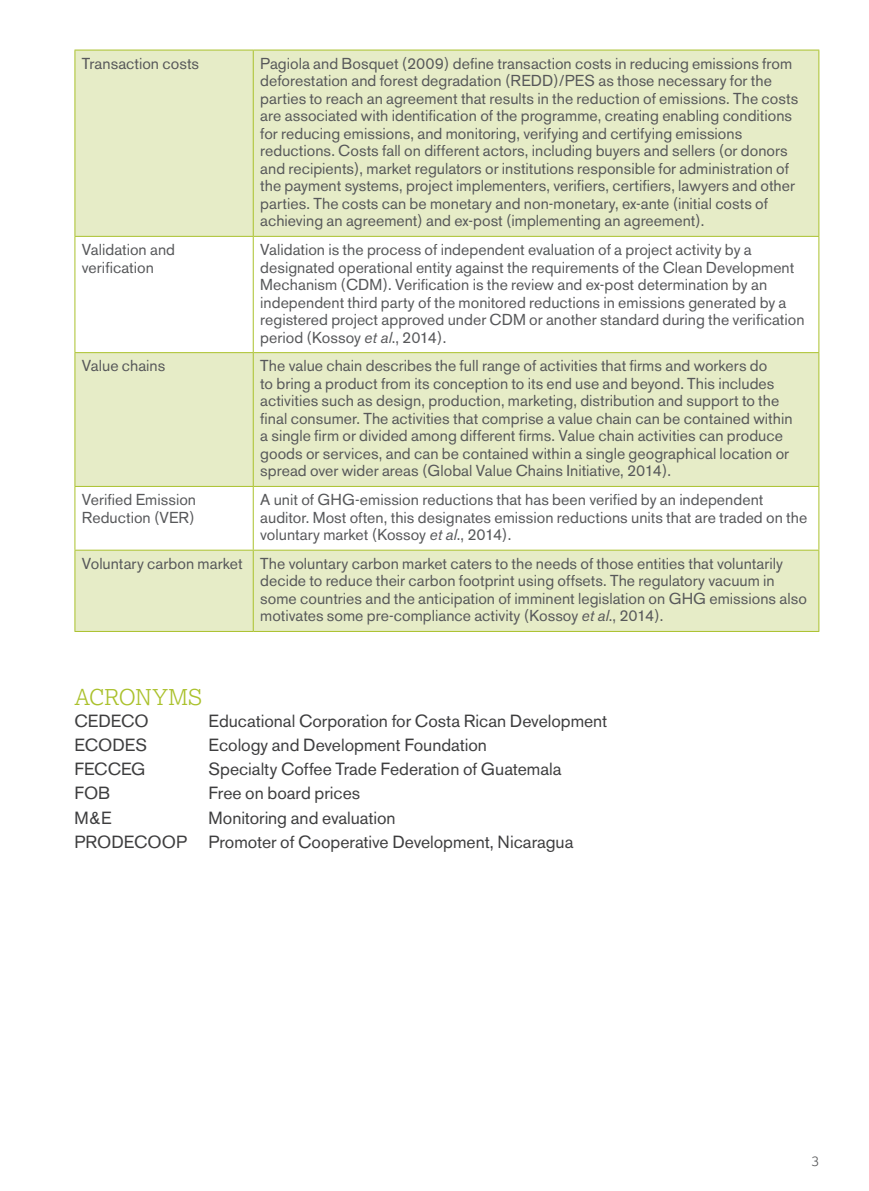
<style>
.page{position:relative;width:869px;height:1191px;background:#fff}
.page>*{position:absolute;margin:0;border:0;box-sizing:border-box;transform-origin:0 0}
.t1{font:300 21.88px "Lexia";letter-spacing:.005em;color:#aac12c}
.t2{font:17.5px/24.2px "Akzidenz Grotesk BE";color:#3e3e3f}
.t3{font:15.75px/17.5px "Akzidenz Grotesk BE";color:#57585a}
.t4{font:300 14px "Lexia";color:#57585a}
.s1{font-style:italic}
</style>
<div class="page">
<div style="left:75px;top:51px;width:743px;height:580px;background:#e6ecc7"></div>
<svg style="left:75px;top:237px;width:743px;height:313px"></svg>
<hr style="left:253px;top:50px;width:1px;height:186px;background:#aac12c">
<hr style="left:253px;top:237px;width:1px;height:115px;background:#aac12c">
<hr style="left:253px;top:353px;width:1px;height:133px;background:#aac12c">
<hr style="left:253px;top:487px;width:1px;height:63px;background:#aac12c">
<hr style="left:253px;top:550px;width:1px;height:81px;background:#aac12c">
<hr style="left:74px;top:237px;width:1px;height:115px;background:#aac12c">
<hr style="left:818px;top:237px;width:1px;height:115px;background:#aac12c">
<hr style="left:74px;top:487px;width:1px;height:63px;background:#aac12c">
<hr style="left:818px;top:487px;width:1px;height:63px;background:#aac12c">
<hr style="left:74px;top:50px;width:179px;height:1px;background:#aac12c">
<hr style="left:74px;top:50px;width:1px;height:186px;background:#aac12c">
<hr style="left:253px;top:50px;width:566px;height:1px;background:#aac12c">
<hr style="left:818px;top:50px;width:1px;height:186px;background:#aac12c">
<hr style="left:74px;top:236px;width:179px;height:1px;background:#aac12c">
<hr style="left:253px;top:236px;width:566px;height:1px;background:#aac12c">
<hr style="left:74px;top:352px;width:179px;height:1px;background:#aac12c">
<hr style="left:74px;top:353px;width:1px;height:133px;background:#aac12c">
<hr style="left:253px;top:352px;width:566px;height:1px;background:#aac12c">
<hr style="left:818px;top:353px;width:1px;height:133px;background:#aac12c">
<hr style="left:74px;top:486px;width:179px;height:1px;background:#aac12c">
<hr style="left:253px;top:486px;width:566px;height:1px;background:#aac12c">
<hr style="left:74px;top:550px;width:179px;height:1px;background:#aac12c">
<hr style="left:74px;top:550px;width:1px;height:81px;background:#aac12c">
<hr style="left:253px;top:550px;width:566px;height:1px;background:#aac12c">
<hr style="left:818px;top:550px;width:1px;height:81px;background:#aac12c">
<hr style="left:74px;top:631px;width:179px;height:1px;background:#aac12c">
<hr style="left:253px;top:631px;width:566px;height:1px;background:#aac12c">
<p class="t3" style="left:82px;top:55px;width:119px">Transaction costs</p>
<p class="t3" style="left:260px;top:55px;width:539px">Pagiola and Bosquet (2009) define transaction costs in reducing emissions from deforestation and forest degradation (REDD)/PES as those necessary for the parties to reach an agreement that results in the reduction of emissions. The costs are associated with identification of the programme, creating enabling conditions for reducing emissions, and monitoring, verifying and certifying emissions reductions. Costs fall on different actors, including buyers and sellers (or donors and recipients), market regulators or institutions responsible for administration of the payment systems, project implementers, verifiers, certifiers, lawyers and other parties. The costs can be monetary and non-monetary, ex-ante (initial costs of achieving an agreement) and ex-post (implementing an agreement).</p>
<p class="t3" style="left:82px;top:241px;width:95px">Validation and verification</p>
<p class="t3" style="left:260px;top:241px;width:545px">Validation is the process of independent evaluation of a project activity by a designated operational entity against the requirements of the Clean Development Mechanism (CDM). Verification is the review and ex-post determination by an independent third party of the monitored reductions in emissions generated by a registered project approved under CDM or another standard during the verification period (Kossoy <span class="s1">et al</span>., 2014).</p>
<p class="t3" style="left:82px;top:357px;width:85px">Value chains</p>
<p class="t3" style="left:260px;top:357px;width:533px">The value chain describes the full range of activities that firms and workers do<br>to bring a product from its conception to its end use and beyond. This includes activities such as design, production, marketing, distribution and support to the final consumer. The activities that comprise a value chain can be contained within a single firm or divided among different firms. Value chain activities can produce goods or services, and can be contained within a single geographical location or spread over wider areas (Global Value Chains Initiative, 2014).</p>
<p class="t3" style="left:82px;top:491px;width:116px">Verified Emission<br>Reduction (VER)</p>
<p class="t3" style="left:260px;top:491px;width:548px">A unit of GHG-emission reductions that has been verified by an independent auditor. Most often, this designates emission reductions units that are traded on the voluntary market (Kossoy <span class="s1">et al</span>., 2014).</p>
<p class="t3" style="left:260px;top:555px;width:548px;text-indent:-178px">Voluntary carbon market The voluntary carbon market caters to the needs of those entities that voluntarily decide to reduce their carbon footprint using offsets. The regulatory vacuum in some countries and the anticipation of imminent legislation on GHG emissions also motivates some pre-compliance activity (Kossoy <span class="s1">et al</span>., 2014).</p>
<h1 class="t1" style="left:74px;top:683px;width:129px">ACRONYMS</h1>
<p class="t2" style="left:74px;top:708px;width:76px">CEDECO</p>
<p class="t2" style="left:208px;top:708px;width:400px">Educational Corporation for Costa Rican Development</p>
<p class="t2" style="left:74px;top:733px;width:74px">ECODES</p>
<p class="t2" style="left:208px;top:733px;width:280px">Ecology and Development Foundation</p>
<p class="t2" style="left:74px;top:757px;width:72px">FECCEG</p>
<p class="t2" style="left:208px;top:757px;width:354px">Specialty Coffee Trade Federation of Guatemala</p>
<p class="t2" style="left:74px;top:781px;width:37px">FOB</p>
<p class="t2" style="left:208px;top:781px;width:153px">Free on board prices</p>
<p class="t2" style="left:74px;top:805px;width:39px">M&amp;E</p>
<p class="t2" style="left:74px;top:805px;width:500px;text-indent:134px">Monitoring and evaluation<br>PRODECOOP Promoter of Cooperative Development, Nicaragua</p>
<p class="t4" style="left:811px;top:1152px;width:9px">3</p>
</div>
